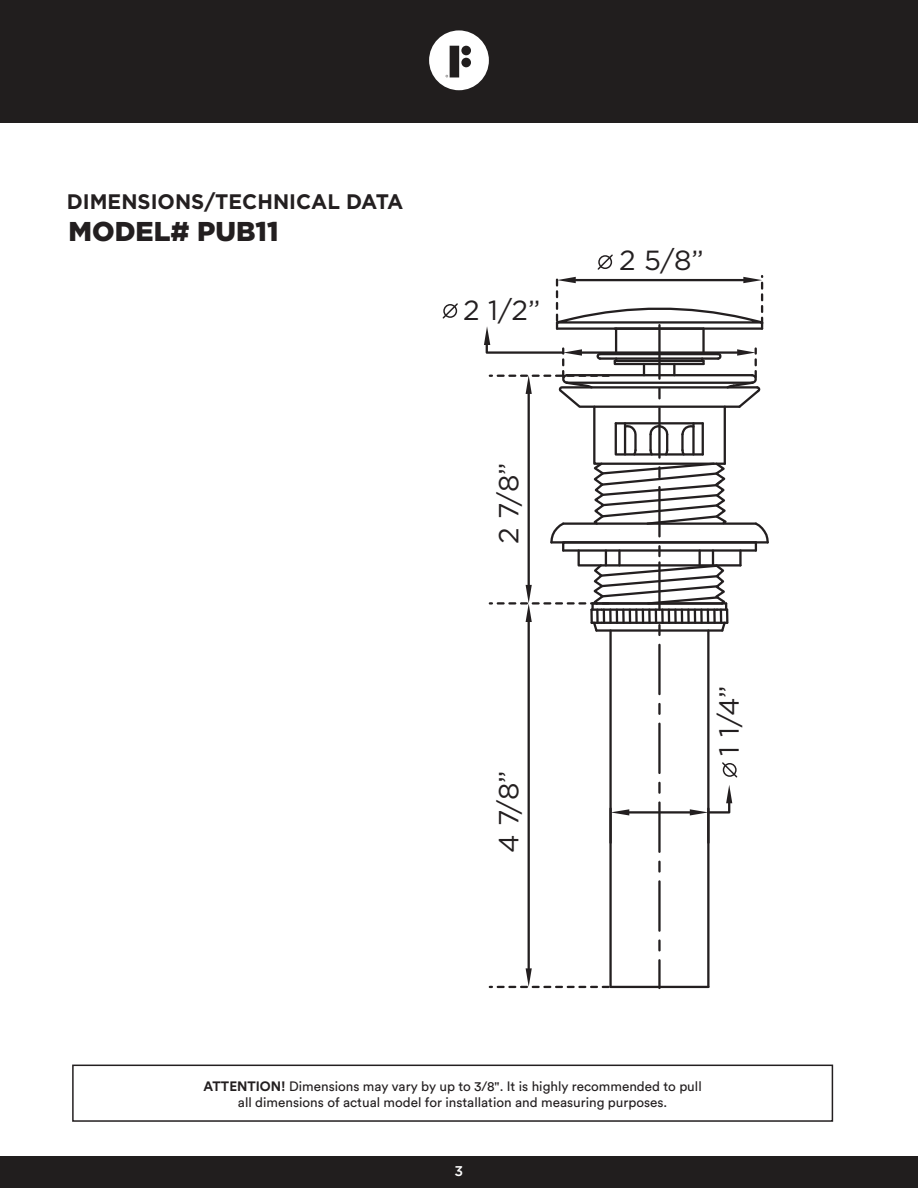
<style>
.page{position:relative;width:918px;height:1188px;background:#fff}
.page>*{position:absolute;margin:0;border:0;box-sizing:border-box;transform-origin:0 0}
.t1{font:27.6px "Arson Pro";color:#231f20}
.t2{font:900 27.15px "Arson Pro";color:#231f20}
.t3{font:700 21px "Arson Pro";color:#231f20}
.t4{font:500 14.1px "Arson Pro";color:#fff}
.t5{font:13.5px/16.5px "Circular Std";color:#231f20;text-align:center}
.s1{font-weight:700}
</style>
<div class="page">
<div style="left:0;top:0;width:918px;height:123px;background:#211e1e"></div>
<div style="left:0;top:1156px;width:918px;height:32px;background:#211e1e"></div>
<div style="left:429px;top:30px;width:60px;height:60px;background:#fff;border-radius:50%"></div>
<svg style="left:446px;top:46px;width:25px;height:31px"></svg>
<div style="left:72px;top:1065px;width:761px;height:57px;border:2px solid #231f20"></div>
<hr style="left:611px;top:986px;width:97px;height:2px;background:#231f20">
<hr style="left:658px;top:645px;width:3px;height:49px;background:#231f20">
<svg style="left:658px;top:704px;width:3px;height:10px"></svg>
<hr style="left:658px;top:724px;width:3px;height:49px;background:#231f20">
<svg style="left:658px;top:783px;width:3px;height:10px"></svg>
<hr style="left:658px;top:803px;width:3px;height:49px;background:#231f20">
<svg style="left:658px;top:862px;width:3px;height:10px"></svg>
<hr style="left:658px;top:881px;width:3px;height:50px;background:#231f20">
<svg style="left:658px;top:941px;width:3px;height:9px"></svg>
<hr style="left:658px;top:960px;width:3px;height:28px;background:#231f20">
<hr style="left:707px;top:631px;width:3px;height:356px;background:#231f20">
<hr style="left:609px;top:631px;width:3px;height:356px;background:#231f20">
<hr style="left:629px;top:811px;width:61px;height:3px;background:#231f20">
<svg style="left:611px;top:809px;width:18px;height:6px"></svg>
<svg style="left:690px;top:785px;width:42px;height:30px"></svg>
<hr style="left:528px;top:622px;width:2px;height:346px;background:#231f20">
<svg style="left:490px;top:968px;width:119px;height:20px"></svg>
<svg style="left:484px;top:254px;width:285px;height:381px"></svg>
<hr style="left:615px;top:329px;width:2px;height:24px;background:#231f20">
<svg style="left:442px;top:303px;width:16px;height:16px"></svg>
<svg style="left:722px;top:762px;width:16px;height:16px"></svg>
<h3 class="t3" style="left:67px;top:189px;width:338px">DIMENSIONS/TECHNICAL DATA</h3>
<h2 class="t2" style="left:69px;top:216px;width:212px">MODEL# PUB11</h2>
<h1 class="t1" style="left:463px;top:295px;width:79px">2 1/2”</h1>
<h1 class="t1" style="left:493px;top:544px;width:82px;rotate:-90deg">2 7/8”</h1>
<h1 class="t1" style="left:493px;top:853px;width:84px;rotate:-90deg">4 7/8”</h1>
<h1 class="t1" style="left:619px;top:245px;width:86px">2 5/8”</h1>
<h1 class="t1" style="left:714px;top:756px;width:72px;rotate:-90deg">1 1/4”</h1>
<p class="t5" style="left:203px;top:1077px;width:500px"><span class="s1">ATTENTION!</span> Dimensions may vary by up to 3/8". It is highly recommended to pull all dimensions of actual model for installation and measuring purposes.</p>
<p class="t4" style="left:455px;top:1163px;width:10px">3</p>
</div>
